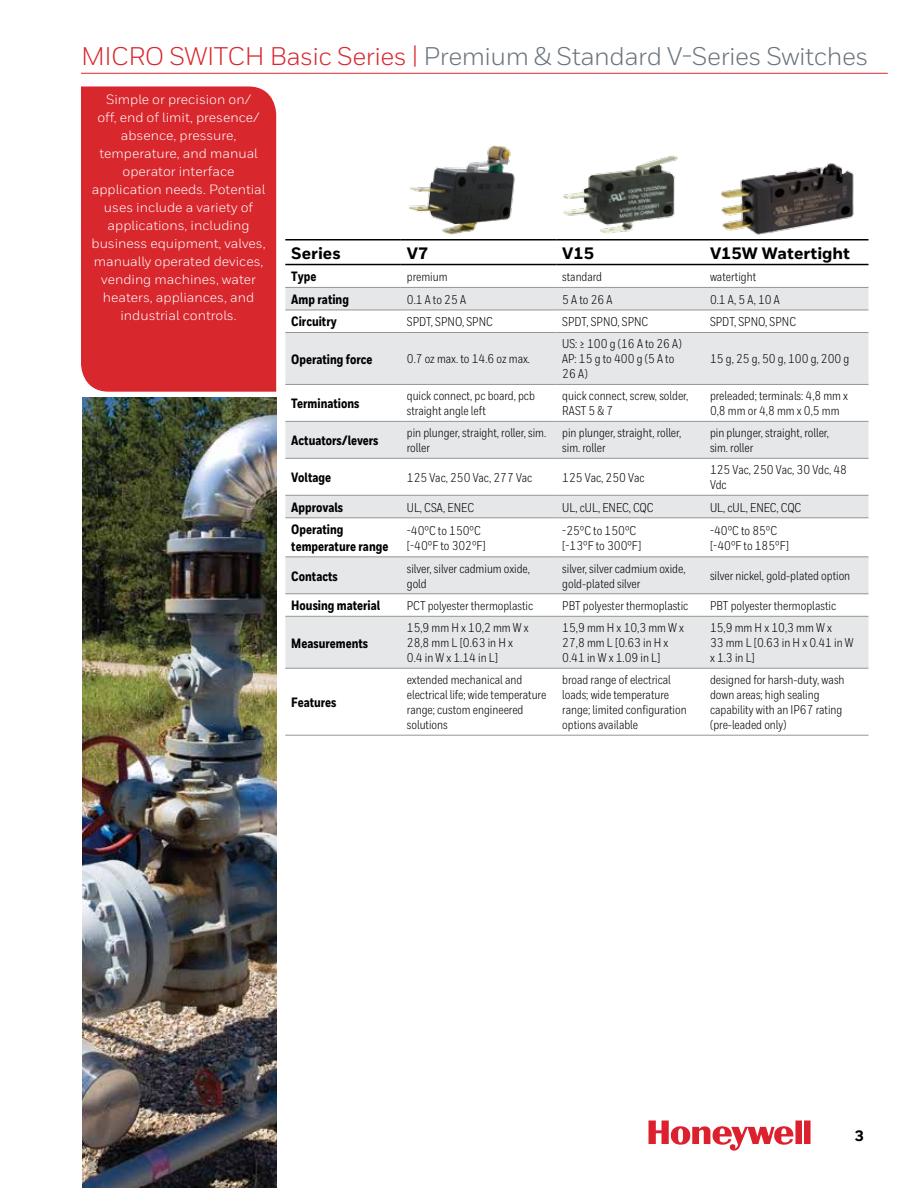
<style>
.page{position:relative;width:918px;height:1188px;background:#fff}
.page>*{position:absolute;margin:0;border:0;box-sizing:border-box;transform-origin:0 0}
.t1{font:25.5px "Honeywell Sans";letter-spacing:-.02em;color:#6a747b}
.t2{font:800 16.5px "Honeywell Sans";color:#000}
.t3{font:800 15px "Honeywell Sans";color:#000}
.t4{font:13.5px/18px "Honeywell Sans";color:#fff;text-align:center}
.t5{font:800 13.5px/16.5px "Honeywell Cond";color:#000}
.t6{font:12.75px/15px "Honeywell Cond";color:#000}
.s1{color:#d9272e}
</style>
<div class="page">
<div style="left:81px;top:86px;width:196px;height:306px;background:#d9272e"></div>
<hr style="left:0;top:0;width:1px;height:335px;background:#939598">
<svg style="left:285px;top:288px;width:583px;height:380px;fill:#e6e7e8"></svg>
<hr style="left:285px;top:287px;width:116px;height:1px;background:#939598">
<hr style="left:401px;top:287px;width:155px;height:1px;background:#939598">
<hr style="left:556px;top:287px;width:148px;height:1px;background:#939598">
<hr style="left:704px;top:287px;width:164px;height:1px;background:#939598">
<hr style="left:285px;top:310px;width:116px;height:1px;background:#939598">
<hr style="left:401px;top:310px;width:155px;height:1px;background:#939598">
<hr style="left:556px;top:310px;width:148px;height:1px;background:#939598">
<hr style="left:704px;top:310px;width:164px;height:1px;background:#939598">
<hr style="left:285px;top:332px;width:116px;height:1px;background:#939598">
<hr style="left:401px;top:332px;width:155px;height:1px;background:#939598">
<hr style="left:556px;top:332px;width:148px;height:1px;background:#939598">
<hr style="left:704px;top:332px;width:164px;height:1px;background:#939598">
<hr style="left:285px;top:384px;width:116px;height:1px;background:#939598">
<hr style="left:401px;top:384px;width:155px;height:1px;background:#939598">
<hr style="left:556px;top:384px;width:148px;height:1px;background:#939598">
<hr style="left:704px;top:384px;width:164px;height:1px;background:#939598">
<hr style="left:285px;top:421px;width:116px;height:1px;background:#939598">
<hr style="left:401px;top:421px;width:155px;height:1px;background:#939598">
<hr style="left:556px;top:421px;width:148px;height:1px;background:#939598">
<hr style="left:704px;top:421px;width:164px;height:1px;background:#939598">
<hr style="left:285px;top:458px;width:116px;height:1px;background:#939598">
<hr style="left:401px;top:458px;width:155px;height:1px;background:#939598">
<hr style="left:556px;top:458px;width:148px;height:1px;background:#939598">
<hr style="left:704px;top:458px;width:164px;height:1px;background:#939598">
<hr style="left:285px;top:495px;width:116px;height:1px;background:#939598">
<hr style="left:401px;top:495px;width:155px;height:1px;background:#939598">
<hr style="left:556px;top:495px;width:148px;height:1px;background:#939598">
<hr style="left:704px;top:495px;width:164px;height:1px;background:#939598">
<hr style="left:285px;top:517px;width:116px;height:1px;background:#939598">
<hr style="left:401px;top:517px;width:155px;height:1px;background:#939598">
<hr style="left:556px;top:517px;width:148px;height:1px;background:#939598">
<hr style="left:704px;top:517px;width:164px;height:1px;background:#939598">
<hr style="left:285px;top:556px;width:116px;height:1px;background:#939598">
<hr style="left:401px;top:556px;width:155px;height:1px;background:#939598">
<hr style="left:556px;top:556px;width:148px;height:1px;background:#939598">
<hr style="left:704px;top:556px;width:164px;height:1px;background:#939598">
<hr style="left:285px;top:593px;width:116px;height:1px;background:#939598">
<hr style="left:401px;top:593px;width:155px;height:1px;background:#939598">
<hr style="left:556px;top:593px;width:148px;height:1px;background:#939598">
<hr style="left:704px;top:593px;width:164px;height:1px;background:#939598">
<hr style="left:285px;top:616px;width:116px;height:1px;background:#939598">
<hr style="left:401px;top:616px;width:155px;height:1px;background:#939598">
<hr style="left:556px;top:616px;width:148px;height:1px;background:#939598">
<hr style="left:704px;top:616px;width:164px;height:1px;background:#939598">
<hr style="left:285px;top:668px;width:116px;height:1px;background:#939598">
<hr style="left:401px;top:668px;width:155px;height:1px;background:#939598">
<hr style="left:556px;top:668px;width:148px;height:1px;background:#939598">
<hr style="left:704px;top:668px;width:164px;height:1px;background:#939598">
<hr style="left:285px;top:735px;width:116px;height:1px;background:#939598">
<hr style="left:401px;top:735px;width:155px;height:1px;background:#939598">
<hr style="left:556px;top:735px;width:148px;height:1px;background:#939598">
<hr style="left:704px;top:735px;width:164px;height:1px;background:#939598">
<hr style="left:285px;top:239px;width:116px;height:2px;background:#000">
<hr style="left:401px;top:239px;width:155px;height:2px;background:#000">
<hr style="left:556px;top:239px;width:148px;height:2px;background:#000">
<hr style="left:704px;top:239px;width:164px;height:2px;background:#000">
<hr style="left:285px;top:264px;width:116px;height:1px;background:#000">
<hr style="left:401px;top:264px;width:155px;height:1px;background:#000">
<hr style="left:556px;top:264px;width:148px;height:1px;background:#000">
<hr style="left:704px;top:264px;width:164px;height:1px;background:#000">
<img style="left:83px;top:398px;width:193px;height:790px">
<img style="left:720px;top:163px;width:134px;height:72px">
<hr style="left:81px;top:73px;width:807px;height:1px;background:#d9272e">
<img style="left:563px;top:155px;width:115px;height:79px">
<img style="left:409px;top:145px;width:106px;height:90px">
<svg style="left:649px;top:1120px;width:162px;height:31px"></svg>
<h1 class="t1" style="left:81px;top:41px;width:789px"><span class="s1">MICRO SWITCH Basic Series |</span> Premium &amp; Standard V-Series Switches</h1>
<p class="t4" style="left:92px;top:90px;width:176px">Simple or precision on/<br>off, end of limit, presence/ absence, pressure, temperature, and manual operator interface application needs. Potential uses include a variety of applications, including business equipment, valves, manually operated devices, vending machines, water heaters, appliances, and industrial controls.</p>
<p class="t2" style="left:291px;top:243px;width:51px">Series</p>
<p class="t2" style="left:407px;top:243px;width:23px">V7</p>
<p class="t2" style="left:562px;top:243px;width:33px">V15</p>
<p class="t2" style="left:710px;top:243px;width:142px">V15W Watertight</p>
<p class="t5" style="left:291px;top:269px;width:27px">Type</p>
<p class="t6" style="left:407px;top:269px;width:42px">premium</p>
<p class="t6" style="left:562px;top:269px;width:41px">standard</p>
<p class="t6" style="left:710px;top:269px;width:48px">watertight</p>
<p class="t5" style="left:291px;top:291px;width:59px">Amp rating</p>
<p class="t6" style="left:407px;top:292px;width:61px">0.1 A to 25 A</p>
<p class="t6" style="left:562px;top:292px;width:52px">5 A to 26 A</p>
<p class="t6" style="left:710px;top:292px;width:71px">0.1 A, 5 A, 10 A</p>
<p class="t5" style="left:291px;top:314px;width:47px">Circuitry</p>
<p class="t6" style="left:407px;top:314px;width:88px">SPDT, SPNO, SPNC</p>
<p class="t6" style="left:562px;top:314px;width:88px">SPDT, SPNO, SPNC</p>
<p class="t6" style="left:710px;top:314px;width:88px">SPDT, SPNO, SPNC</p>
<p class="t5" style="left:291px;top:351px;width:83px">Operating force</p>
<p class="t6" style="left:407px;top:352px;width:125px">0.7 oz max. to 14.6 oz max.</p>
<p class="t6" style="left:562px;top:337px;width:121px">US: ≥ 100 g (16 A to 26 A)<br>AP: 15 g to 400 g (5 A to<br>26 A)</p>
<p class="t6" style="left:710px;top:352px;width:141px">15 g, 25 g, 50 g, 100 g, 200 g</p>
<p class="t5" style="left:291px;top:396px;width:70px">Terminations</p>
<p class="t6" style="left:407px;top:389px;width:130px">quick connect, pc board, pcb straight angle left</p>
<p class="t6" style="left:562px;top:389px;width:128px">quick connect, screw, solder,<br>RAST 5 &amp; 7</p>
<p class="t6" style="left:710px;top:389px;width:140px">preleaded; terminals: 4,8 mm x<br>0,8 mm or 4,8 mm x 0,5 mm</p>
<p class="t5" style="left:291px;top:433px;width:89px">Actuators/levers</p>
<p class="t6" style="left:407px;top:425px;width:141px">pin plunger, straight, roller, sim. roller</p>
<p class="t6" style="left:562px;top:425px;width:121px">pin plunger, straight, roller, sim. roller</p>
<p class="t6" style="left:710px;top:425px;width:121px">pin plunger, straight, roller, sim. roller</p>
<p class="t5" style="left:291px;top:470px;width:41px">Voltage</p>
<p class="t6" style="left:407px;top:470px;width:127px">125 Vac, 250 Vac, 277 Vac</p>
<p class="t6" style="left:562px;top:470px;width:84px">125 Vac, 250 Vac</p>
<p class="t6" style="left:710px;top:462px;width:139px">125 Vac, 250 Vac, 30 Vdc, 48<br>Vdc</p>
<p class="t5" style="left:291px;top:499px;width:53px">Approvals</p>
<p class="t6" style="left:407px;top:500px;width:69px">UL, CSA, ENEC</p>
<p class="t6" style="left:562px;top:500px;width:93px">UL, cUL, ENEC, CQC</p>
<p class="t6" style="left:710px;top:500px;width:93px">UL, cUL, ENEC, CQC</p>
<p class="t5" style="left:291px;top:522px;width:99px">Operating temperature range</p>
<p class="t6" style="left:407px;top:523px;width:81px">-40°C to 150°C [-40°F to 302°F]</p>
<p class="t6" style="left:562px;top:523px;width:81px">-25°C to 150°C [-13°F to 300°F]</p>
<p class="t6" style="left:710px;top:523px;width:81px">-40°C to 85°C [-40°F to 185°F]</p>
<p class="t5" style="left:291px;top:568px;width:48px">Contacts</p>
<p class="t6" style="left:407px;top:561px;width:125px">silver, silver cadmium oxide, gold</p>
<p class="t6" style="left:562px;top:561px;width:125px">silver, silver cadmium oxide, gold-plated silver</p>
<p class="t6" style="left:710px;top:568px;width:142px">silver nickel, gold-plated option</p>
<p class="t5" style="left:291px;top:598px;width:90px">Housing material</p>
<p class="t6" style="left:407px;top:598px;width:128px">PCT polyester thermoplastic</p>
<p class="t6" style="left:562px;top:598px;width:128px">PBT polyester thermoplastic</p>
<p class="t6" style="left:710px;top:598px;width:128px">PBT polyester thermoplastic</p>
<p class="t5" style="left:291px;top:635px;width:78px">Measurements</p>
<p class="t6" style="left:407px;top:620px;width:123px">15,9 mm H x 10,2 mm W x<br>28,8 mm L [0.63 in H x<br>0.4 in W x 1.14 in L]</p>
<p class="t6" style="left:562px;top:620px;width:123px">15,9 mm H x 10,3 mm W x<br>27,8 mm L [0.63 in H x<br>0.41 in W x 1.09 in L]</p>
<p class="t6" style="left:710px;top:620px;width:145px">15,9 mm H x 10,3 mm W x<br>33 mm L [0.63 in H x 0.41 in W x 1.3 in L]</p>
<p class="t5" style="left:291px;top:695px;width:47px">Features</p>
<p class="t6" style="left:407px;top:672px;width:141px">extended mechanical and electrical life; wide temperature range; custom engineered solutions</p>
<p class="t6" style="left:562px;top:672px;width:126px">broad range of electrical loads; wide temperature range; limited configuration options available</p>
<p class="t6" style="left:710px;top:672px;width:136px">designed for harsh-duty, wash down areas; high sealing capability with an IP67 rating (pre-leaded only)</p>
<p class="t3" style="left:855px;top:1127px;width:11px">3</p>
</div>
